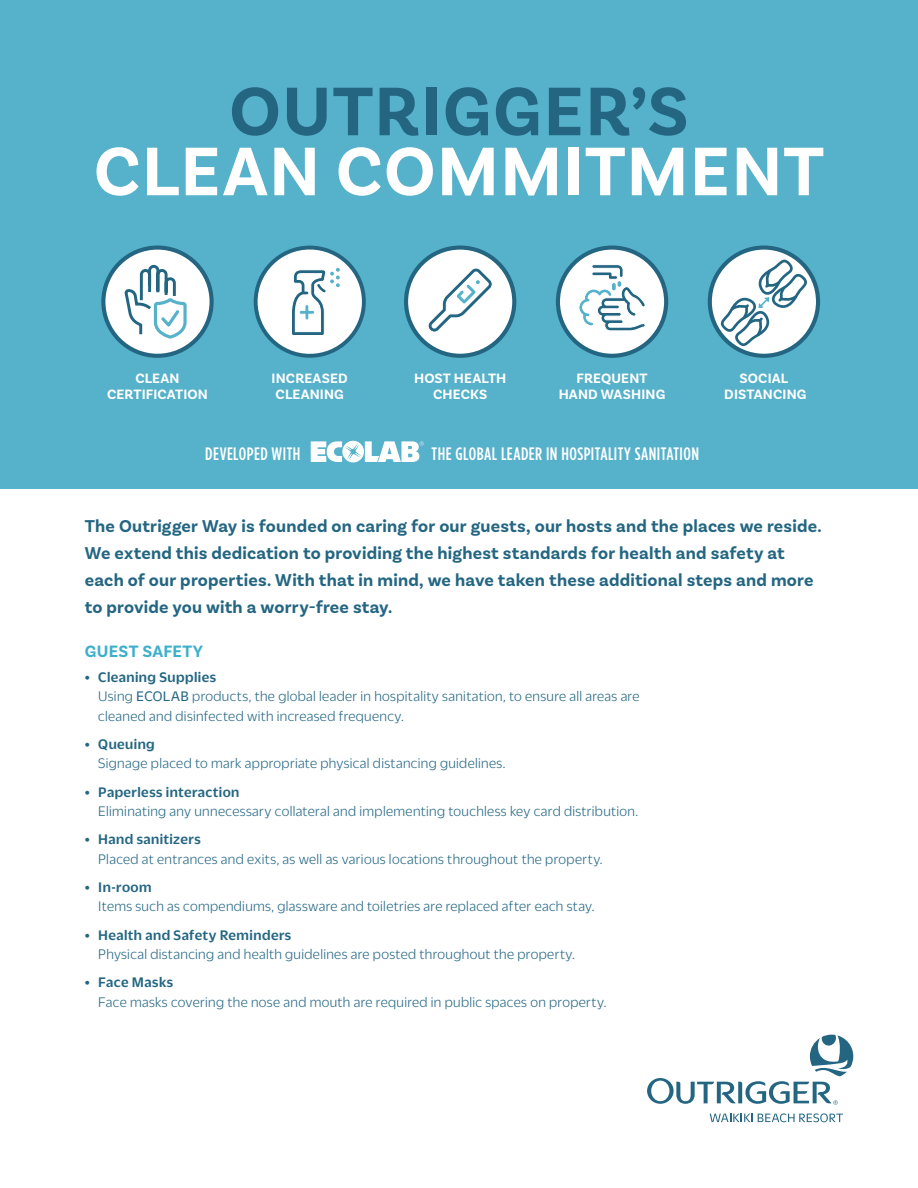
<style>
.page{position:relative;width:918px;height:1188px;background:#fff}
.page>*{position:absolute;margin:0;border:0;box-sizing:border-box;transform-origin:0 0}
.t1{font:700 72px "Basic Sans";letter-spacing:.02em;color:#fff}
.t2{font:700 72px "Basic Sans";letter-spacing:.02em;color:#246682}
.t3{font:700 18px/27px "Basic Sans";letter-spacing:.01em;color:#246682}
.t4{font:500 18px "Gotham Condensed";letter-spacing:.025em;color:#fff}
.t5{font:700 17.25px "Basic Sans";letter-spacing:.015em;color:#3eafcb}
.t6{font:300 15px/19.5px "Duplicate Sans";letter-spacing:.025em;color:#246682}
.t7{font:700 14.25px/16.5px "Basic Sans";letter-spacing:.01em;color:#fff;text-align:center}
.s1{font-weight:500}
.s2{font-weight:400}
</style>
<div class="page">
<div style="left:0;top:0;width:918px;height:488px;background:#56b1ca"></div>
<svg style="left:311px;top:441px;width:113px;height:21px"></svg>
<div style="left:406px;top:248px;width:108px;height:108px;background:#fff;border-radius:50%"></div>
<div style="left:404px;top:246px;width:112px;height:112px;border:4px solid #246682;border-radius:50%"></div>
<svg style="left:428px;top:268px;width:65px;height:64px"></svg>
<svg style="left:103px;top:248px;width:109px;height:108px;background:#e3ebef"></svg>
<div style="left:101px;top:246px;width:113px;height:112px;border:4px solid #246682;border-radius:50%"></div>
<svg style="left:123px;top:263px;width:65px;height:78px;background:#d2e3e9"></svg>
<div style="left:256px;top:248px;width:108px;height:108px;background:#fff;border-radius:50%"></div>
<div style="left:254px;top:246px;width:112px;height:112px;border:4px solid #246682;border-radius:50%"></div>
<svg style="left:291px;top:268px;width:49px;height:90px"></svg>
<div style="left:558px;top:248px;width:108px;height:108px;background:#fff;border-radius:50%"></div>
<div style="left:556px;top:246px;width:112px;height:112px;border:4px solid #246682;border-radius:50%"></div>
<svg style="left:579px;top:264px;width:67px;height:67px"></svg>
<svg style="left:710px;top:248px;width:108px;height:108px"></svg>
<div style="left:708px;top:246px;width:112px;height:112px;border:4px solid #246682;border-radius:50%"></div>
<svg style="left:718px;top:257px;width:92px;height:92px;background:#cbdce3"></svg>
<svg style="left:710px;top:1113px;width:133px;height:9px"></svg>
<svg style="left:647px;top:1035px;width:206px;height:70px"></svg>
<p class="t2" style="left:229px;top:68px;width:461px">OUTRIGGER’S</p>
<p class="t1" style="left:94px;top:128px;width:732px">CLEAN COMMITMENT</p>
<p class="t7" style="left:107px;top:370px;width:102px">CLEAN<br>CERTIFICATION</p>
<p class="t7" style="left:272px;top:370px;width:78px;text-align:left">INCREASED<br>CLEANING</p>
<p class="t7" style="left:414px;top:370px;width:94px">HOST HEALTH<br>CHECKS</p>
<p class="t7" style="left:559px;top:370px;width:108px">FREQUENT<br>HAND WASHING</p>
<p class="t7" style="left:724px;top:370px;width:84px">SOCIAL<br>DISTANCING</p>
<p class="t4" style="left:205px;top:444px;width:97px">DEVELOPED WITH</p>
<p class="t4" style="left:432px;top:444px;width:269px">THE GLOBAL LEADER IN HOSPITALITY SANITATION</p>
<p class="t3" style="left:85px;top:513px;width:738px">The Outrigger Way is founded on caring for our guests, our hosts and the places we reside.<br>We extend this dedication to providing the highest standards for health and safety at each of our properties. With that in mind, we have taken these additional steps and more to provide you with a worry-free stay.</p>
<p class="t5" style="left:85px;top:641px;width:120px">GUEST SAFETY</p>
<p class="t6" style="left:98px;top:666px;width:543px;text-indent:-14px"><span class="s1">• Cleaning Supplies<br></span>Using <span class="s2">ECOLAB</span> products, the global leader in hospitality sanitation, to ensure all areas are cleaned and disinfected with increased frequency.</p>
<p class="t6" style="left:98px;top:734px;width:409px;text-indent:-14px"><span class="s1">• Queuing<br></span>Signage placed to mark appropriate physical distancing guidelines.</p>
<p class="t6" style="left:98px;top:781px;width:541px;text-indent:-14px"><span class="s1">• Paperless interaction<br></span>Eliminating any unnecessary collateral and implementing touchless key card distribution.</p>
<p class="t6" style="left:98px;top:829px;width:506px;text-indent:-14px"><span class="s1">• Hand sanitizers<br></span>Placed at entrances and exits, as well as various locations throughout the property.</p>
<p class="t6" style="left:98px;top:876px;width:498px;text-indent:-14px"><span class="s1">• In-room<br></span>Items such as compendiums, glassware and toiletries are replaced after each stay.</p>
<p class="t6" style="left:98px;top:924px;width:478px;text-indent:-14px"><span class="s1">• Health and Safety Reminders<br></span>Physical distancing and health guidelines are posted throughout the property.</p>
<p class="t6" style="left:98px;top:972px;width:510px;text-indent:-14px"><span class="s1">• Face Masks<br></span>Face masks covering the nose and mouth are required in public spaces on property.</p>
</div>
